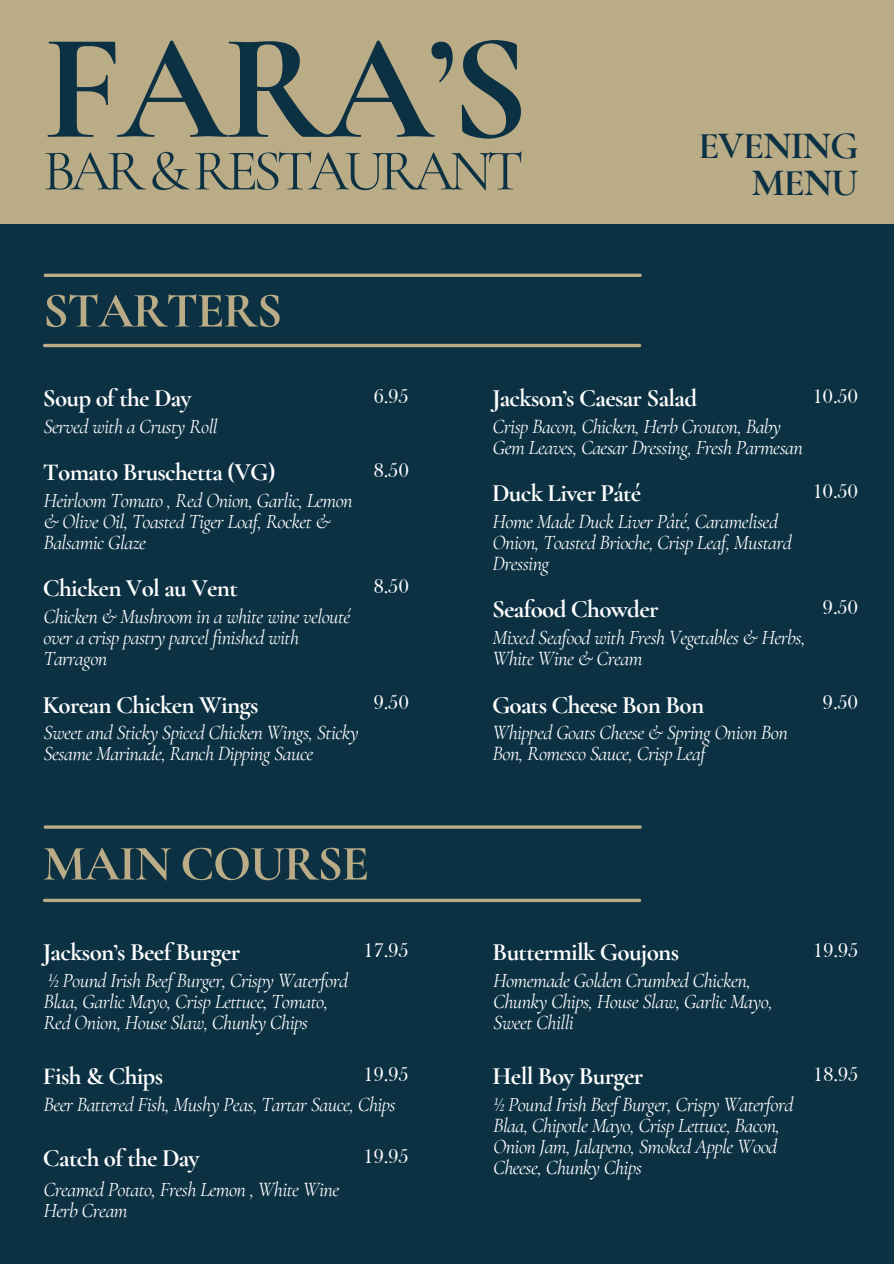
<style>
.page{position:relative;width:894px;height:1264px;background:#fff}
.page>*{position:absolute;margin:0;border:0;box-sizing:border-box;transform-origin:0 0}
.t1{font:700 152.1px "Cormorant Garamond";color:#0c3143}
.t2{font:58.2px "Cormorant Garamond";letter-spacing:-.085em;color:#0c3143}
.t3{font:700 49.95px "Cormorant Garamond";letter-spacing:-.03em;color:#baac87}
.t4{font:700 38.7px/37.2px "Cormorant Garamond";letter-spacing:-.03em;color:#0c3143;text-align:right}
.t5{font:700 25.05px "Cormorant Garamond";letter-spacing:-.03em;color:#fff}
.t6{font:italic 20.25px/21.1px "Cormorant Garamond";letter-spacing:-.03em;color:#fff}
.t7{font:20.25px "Frys Baskerville BT";letter-spacing:-.025em;color:#fff}
</style>
<div class="page">
<div style="left:0;top:0;width:893px;height:1263px;background:#0c3143"></div>
<div style="left:0;top:0;width:893px;height:223px;background:#baac87"></div>
<svg style="left:45px;top:273px;width:595px;height:4px;background:#9e987c"></svg>
<hr style="left:45px;top:344px;width:594px;height:3px;background:#baac87">
<hr style="left:45px;top:825px;width:595px;height:3px;background:#baac87">
<svg style="left:45px;top:898px;width:594px;height:4px;background:#9b967b"></svg>
<h1 class="t1" style="left:43px;top:-4px;width:487px">FARA’S</h1>
<h2 class="t2" style="left:43px;top:136px;width:482px">BAR&amp;RESTAURANT</h2>
<h3 class="t3" style="left:43px;top:280px;width:241px">STARTERS</h3>
<h3 class="t4" style="left:697px;top:127px;width:162px">EVENING<br>MENU</h3>
<p class="t5" style="left:43px;top:382px;width:150px">Soup of the Day</p>
<p class="t7" style="left:373px;top:383px;width:37px">6.95</p>
<p class="t6" style="left:43px;top:415px;width:176px">Served with a Crusty Roll</p>
<p class="t5" style="left:43px;top:457px;width:234px">Tomato Bruschetta (VG)</p>
<p class="t7" style="left:373px;top:457px;width:37px">8.50</p>
<p class="t6" style="left:43px;top:489px;width:311px">Heirloom Tomato , Red Onion, Garlic, Lemon &amp; Olive Oil, Toasted Tiger Loaf, Rocket &amp;<br>Balsamic Glaze</p>
<p class="t5" style="left:43px;top:573px;width:196px">Chicken Vol au Vent</p>
<p class="t7" style="left:373px;top:573px;width:37px">8.50</p>
<p class="t6" style="left:43px;top:606px;width:308px">Chicken &amp; Mushroom in a white wine velouté over a crisp pastry parcel finished with<br>Tarragon</p>
<p class="t5" style="left:43px;top:689px;width:217px">Korean Chicken Wings</p>
<p class="t7" style="left:373px;top:690px;width:37px">9.50</p>
<p class="t6" style="left:43px;top:722px;width:317px">Sweet and Sticky Spiced Chicken Wings, Sticky<br>Sesame Marinade, Ranch Dipping Sauce</p>
<h3 class="t3" style="left:43px;top:833px;width:328px">MAIN COURSE</h3>
<p class="t5" style="left:43px;top:937px;width:199px">Jackson’s Beef Burger</p>
<p class="t7" style="left:363px;top:937px;width:47px">17.95</p>
<p class="t6" style="left:43px;top:969px;width:306px">½ Pound Irish Beef Burger, Crispy Waterford<br>Blaa, Garlic Mayo, Crisp Lettuce, Tomato,<br>Red Onion, House Slaw, Chunky Chips</p>
<p class="t5" style="left:492px;top:382px;width:206px">Jackson’s Caesar Salad</p>
<p class="t7" style="left:812px;top:383px;width:47px">10.50</p>
<p class="t6" style="left:492px;top:415px;width:312px">Crisp Bacon, Chicken, Herb Crouton, Baby<br>Gem Leaves, Caesar Dressing, Fresh Parmesan</p>
<p class="t5" style="left:492px;top:478px;width:151px">Duck Liver Páté</p>
<p class="t7" style="left:812px;top:478px;width:47px">10.50</p>
<p class="t6" style="left:492px;top:511px;width:300px">Home Made Duck Liver Pâté, Caramelised<br>Onion, Toasted Brioche, Crisp Leaf, Mustard<br>Dressing</p>
<p class="t5" style="left:492px;top:594px;width:168px">Seafood Chowder</p>
<p class="t7" style="left:822px;top:595px;width:37px">9.50</p>
<p class="t6" style="left:492px;top:627px;width:314px">Mixed Seafood with Fresh Vegetables &amp; Herbs,<br>White Wine &amp; Cream</p>
<p class="t5" style="left:492px;top:689px;width:213px">Goats Cheese Bon Bon</p>
<p class="t7" style="left:822px;top:690px;width:37px">9.50</p>
<p class="t6" style="left:492px;top:722px;width:297px">Whipped Goats Cheese &amp; Spring Onion Bon<br>Bon, Romesco Sauce, Crisp Leaf</p>
<p class="t5" style="left:492px;top:937px;width:188px">Buttermilk Goujons</p>
<p class="t7" style="left:812px;top:937px;width:47px">19.95</p>
<p class="t6" style="left:493px;top:969px;width:281px">Homemade Golden Crumbed Chicken,<br>Chunky Chips, House Slaw, Garlic Mayo,<br>Sweet Chilli</p>
<p class="t5" style="left:43px;top:1060px;width:122px">Fish &amp; Chips</p>
<p class="t7" style="left:363px;top:1061px;width:47px">19.95</p>
<p class="t6" style="left:43px;top:1093px;width:354px">Beer Battered Fish, Mushy Peas, Tartar Sauce, Chips</p>
<p class="t5" style="left:492px;top:1060px;width:152px">Hell Boy Burger</p>
<p class="t7" style="left:812px;top:1061px;width:47px">18.95</p>
<p class="t6" style="left:493px;top:1093px;width:302px">½ Pound Irish Beef Burger, Crispy Waterford<br>Blaa, Chipotle Mayo, Crisp Lettuce, Bacon,<br>Onion Jam, Jalapeno, Smoked Apple Wood</p>
<p class="t5" style="left:43px;top:1142px;width:158px">Catch of the Day</p>
<p class="t6" style="left:493px;top:1157px;width:150px">Cheese, Chunky Chips</p>
<p class="t7" style="left:363px;top:1143px;width:47px">19.95</p>
<p class="t6" style="left:43px;top:1178px;width:297px">Creamed Potato, Fresh Lemon , White Wine<br>Herb Cream</p>
</div>
